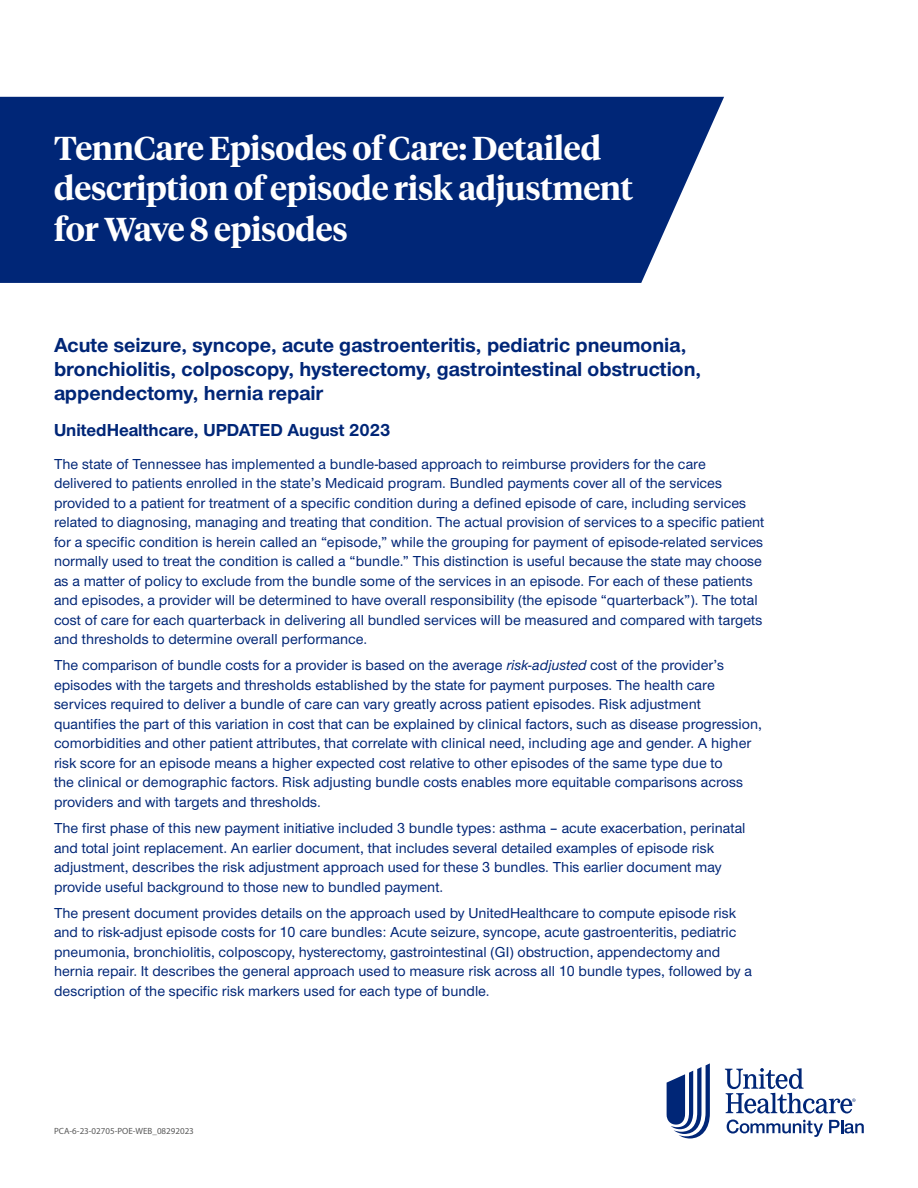
<style>
.page{position:relative;width:918px;height:1188px;background:#fff}
.page>*{position:absolute;margin:0;border:0;box-sizing:border-box;transform-origin:0 0}
.t1{font:600 33px/40.5px "UHC Serif Headline";letter-spacing:-.01em;color:#fff}
.Lead_In{font:700 21px/24px "UHC Sans";color:#002677}
.Body{font:700 18px "UHC Sans";color:#002677}
.Body-2{font:500 15px/19.5px "UHC Sans";color:#002677}
.t2{font:9px "Myriad Pro";color:#5a5a5a}
.s1{font-style:italic}
</style>
<div class="page">
<svg style="left:667px;top:1063px;width:43px;height:76px"></svg>
<svg style="left:727px;top:1120px;width:96px;height:17px"></svg>
<svg style="left:829px;top:1120px;width:35px;height:13px"></svg>
<svg style="left:725px;top:1068px;width:131px;height:45px"></svg>
<div style="left:0;top:97px;width:724px;height:186px;background:#002677"></div>
<p class="t1" style="left:54px;top:126px;width:580px">TennCare Episodes of Care: Detailed description of episode risk adjustment for Wave 8 episodes</p>
<p class="Lead_In" style="left:54px;top:332px;width:649px">Acute seizure, syncope, acute gastroenteritis, pediatric pneumonia, bronchiolitis, colposcopy, hysterectomy, gastrointestinal obstruction, appendectomy, hernia repair</p>
<p class="Body" style="left:54px;top:417px;width:338px">UnitedHealthcare, UPDATED August 2023</p>
<p class="Body-2" style="left:54px;top:453px;width:712px">The state of Tennessee has implemented a bundle-based approach to reimburse providers for the care delivered to patients enrolled in the state’s Medicaid program. Bundled payments cover all of the services provided to a patient for treatment of a specific condition during a defined episode of care, including services related to diagnosing, managing and treating that condition. The actual provision of services to a specific patient for a specific condition is herein called an “episode,” while the grouping for payment of episode-related services normally used to treat the condition is called a “bundle.” This distinction is useful because the state may choose as a matter of policy to exclude from the bundle some of the services in an episode. For each of these patients and episodes, a provider will be determined to have overall responsibility (the episode “quarterback”). The total cost of care for each quarterback in delivering all bundled services will be measured and compared with targets and thresholds to determine overall performance.</p>
<p class="Body-2" style="left:54px;top:655px;width:709px">The comparison of bundle costs for a provider is based on the average <span class="s1">risk-adjusted</span> cost of the provider’s episodes with the targets and thresholds established by the state for payment purposes. The health care services required to deliver a bundle of care can vary greatly across patient episodes. Risk adjustment quantifies the part of this variation in cost that can be explained by clinical factors, such as disease progression, comorbidities and other patient attributes, that correlate with clinical need, including age and gender. A higher risk score for an episode means a higher expected cost relative to other episodes of the same type due to<br>the clinical or demographic factors. Risk adjusting bundle costs enables more equitable comparisons across providers and with targets and thresholds.</p>
<p class="Body-2" style="left:54px;top:818px;width:693px">The first phase of this new payment initiative included 3 bundle types: asthma – acute exacerbation, perinatal and total joint replacement. An earlier document, that includes several detailed examples of episode risk adjustment, describes the risk adjustment approach used for these 3 bundles. This earlier document may provide useful background to those new to bundled payment.</p>
<p class="Body-2" style="left:54px;top:902px;width:700px">The present document provides details on the approach used by UnitedHealthcare to compute episode risk and to risk-adjust episode costs for 10 care bundles: Acute seizure, syncope, acute gastroenteritis, pediatric pneumonia, bronchiolitis, colposcopy, hysterectomy, gastrointestinal (GI) obstruction, appendectomy and hernia repair. It describes the general approach used to measure risk across all 10 bundle types, followed by a description of the specific risk markers used for each type of bundle.</p>
<p class="t2" style="left:54px;top:1125px;width:141px">PCA-6-23-02705-POE-WEB_08292023</p>
</div>
